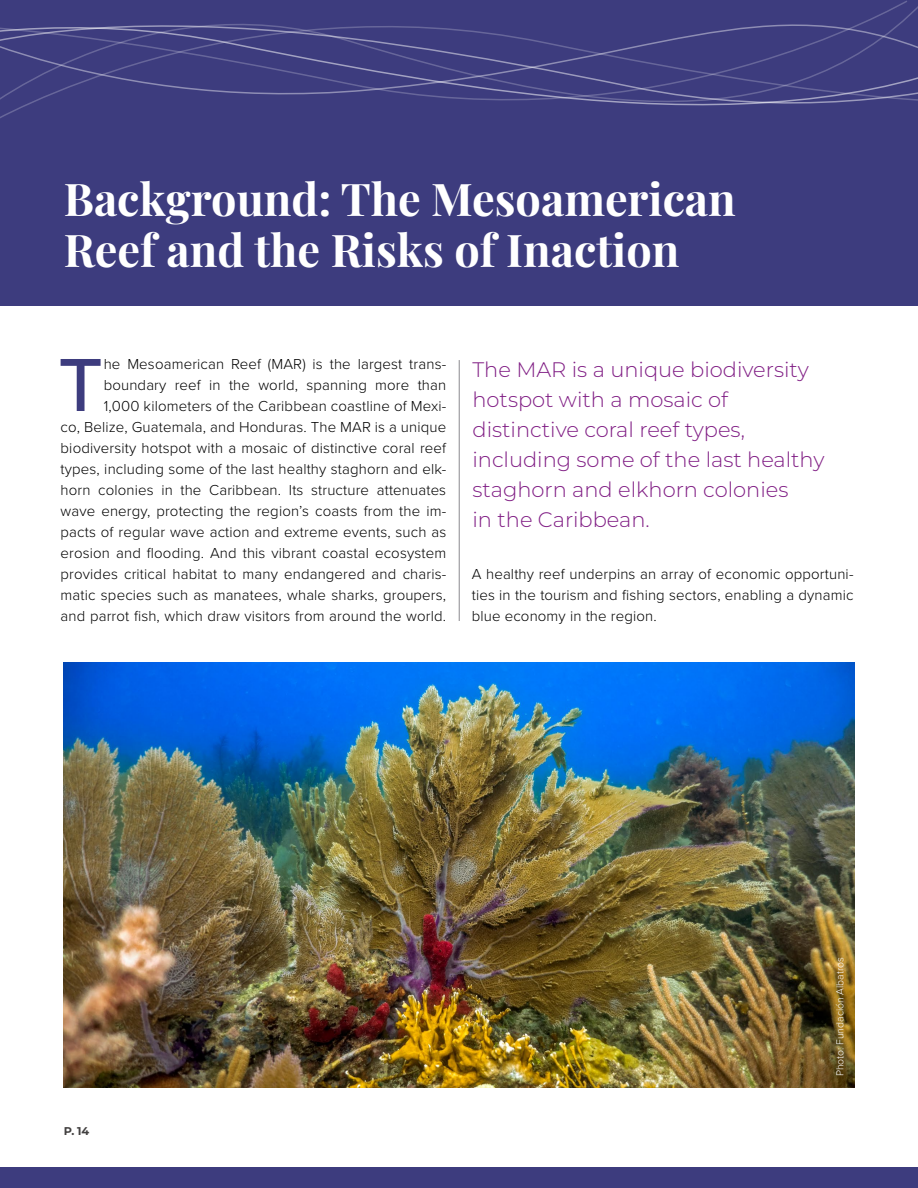
<style>
.page{position:relative;width:918px;height:1188px;background:#fff}
.page>*{position:absolute;margin:0;border:0;box-sizing:border-box;transform-origin:0 0}
.t1{font:500 78px "Proxima Nova";color:#3d3c7e}
.t2{font:700 45px/51px "Playfair Display";color:#fff}
.t3{font:300 21px/30px "Montserrat";color:#811f85}
.t4{font:300 15px/21px "Proxima Nova";letter-spacing:.01em;color:#000;text-align:right}
.t5{font:700 11.25px "Montserrat";color:#434141}
.t6{font:300 10.5px "Proxima Nova";color:#fff}
</style>
<div class="page">
<div style="left:0;top:1167px;width:918px;height:21px;background:#3d3c7e"></div>
<div style="left:0;top:0;width:918px;height:306px;background:#3d3c7e"></div>
<svg style="left:0;top:96px;width:918px;height:22px"></svg>
<svg style="left:0;top:0;width:918px;height:96px"></svg>
<img style="left:64px;top:663px;width:790px;height:425px">
<hr style="left:459px;top:360px;width:1px;height:261px;background:#8b898e">
<h2 class="t2" style="left:64px;top:170px;width:674px">Background: The Mesoamerican<br>Reef and the Risks of Inaction</h2>
<p class="t4" style="left:61px;top:353px;width:387px">he Mesoamerican Reef (MAR) is the largest trans&shy;boundary reef in the world, spanning more than<br>1,000 kilometers of the Caribbean coastline of Mexi-<br>co, Belize, Guatemala, and Honduras. The MAR is a unique biodiversity hotspot with a mosaic of distinctive coral reef types, including some of the last healthy staghorn and elk&shy;horn colonies in the Caribbean. Its structure attenuates wave energy, protecting the region’s coasts from the im&shy;pacts of regular wave action and extreme events, such as erosion and flooding. And this vibrant coastal ecosystem provides critical habitat to many endangered and charis&shy;matic species such as manatees, whale sharks, groupers, and parrot fish, which draw visitors from around the world.</p>
<h3 class="t3" style="left:472px;top:354px;width:353px">The MAR is a unique biodiversity hotspot with a mosaic of distinctive coral reef types, including some of the last healthy staghorn and elkhorn colonies<br>in the Caribbean.</h3>
<h1 class="t1" style="left:58px;top:327px;width:46px">T</h1>
<p class="t4" style="left:472px;top:563px;width:383px;text-align:justify">A healthy reef underpins an array of economic opportuni&shy;ties in the tourism and fishing sectors, enabling a dynamic blue economy in the region.</p>
<p class="t5" style="left:64px;top:1124px;width:27px">P. 14</p>
<p class="t6" style="left:832px;top:1076px;width:121px;rotate:-90deg">Photo: Fundación Albatros</p>
</div>
